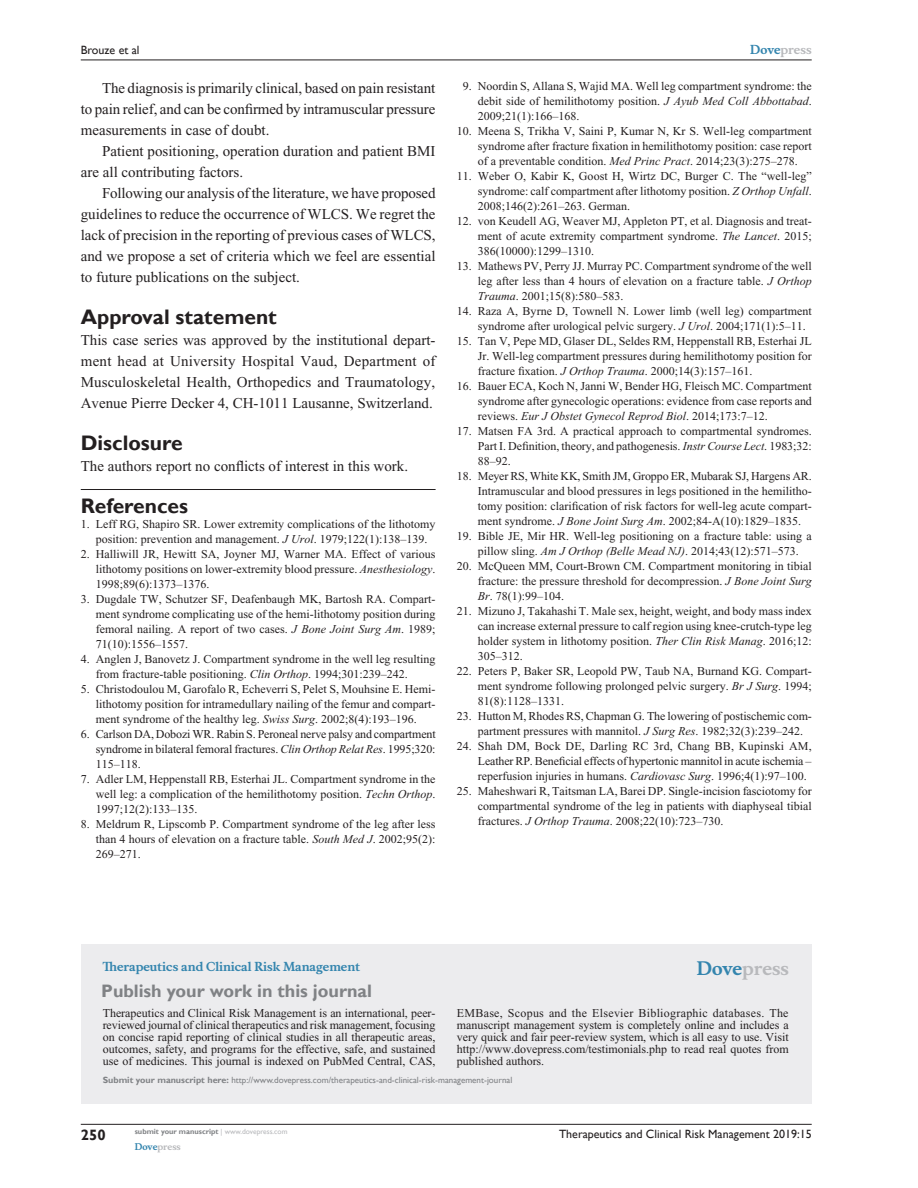
<style>
.page{position:relative;width:918px;height:1188px;background:#fff}
.page>*{position:absolute;margin:0;border:0;box-sizing:border-box;transform-origin:0 0}
.RefH{font:700 21px "Gill Sans";color:#231f20}
.t1{font:700 18px "Gill Sans";color:#808285}
.t2{font:700 18px "Musee";color:#b8b9bc}
.Tx{font:15px/21px "Times New Roman";color:#231f20;text-align:justify}
.TxF{font:15px/21px "Times New Roman";color:#231f20;text-align:justify}
.t3{font:700 15px "Gill Sans";color:#231f20}
.RefNL2{font:12px/15px "Times New Roman";color:#231f20;text-align:justify}
.RefNL1{font:12px/15px "Times New Roman";color:#231f20;text-align:justify}
.t4{font:12px "Gill Sans";color:#231f20}
.t5{font:700 12px "Musee";color:#3485ae}
.t6{font:700 12px "Musee";color:#b8b9bc}
.t7{font:9px "Gill Sans";color:#808285}
.t8{font:700 9px "Musee";color:#b8b9bc}
.t9{font:700 7.5px "Gill Sans";color:#808285}
.s1{font-style:italic}
.s2{color:#3485ae}
.s3{font-weight:700}
.s4{font-weight:400;color:#b8b9bc}
</style>
<div class="page">
<div style="left:81px;top:944px;width:731px;height:159px;background:#ececee"></div>
<hr style="left:81px;top:1124px;width:731px;height:1px;background:#231f20">
<hr style="left:81px;top:60px;width:731px;height:1px;background:#231f20">
<hr style="left:81px;top:489px;width:355px;height:1px;background:#231f20">
<p class="t4" style="left:81px;top:43px;width:60px">Brouze et al</p>
<p class="Tx" style="left:81px;top:77px;width:356px;text-indent:21px">The diagnosis is primarily clinical, based on pain resistant to pain relief, and can be confirmed by intramuscular pressure measurements in case of doubt.</p>
<p class="Tx" style="left:81px;top:140px;width:356px;text-indent:21px">Patient positioning, operation duration and patient BMI are all contributing factors.</p>
<p class="Tx" style="left:81px;top:182px;width:356px;text-indent:21px">Following our analysis of the literature, we have proposed guidelines to reduce the occurrence of WLCS. We regret the lack of precision in the reporting of previous cases of WLCS, and we propose a set of criteria which we feel are essential to future publications on the subject.</p>
<h1 class="RefH" style="left:81px;top:304px;width:198px">Approval statement</h1>
<p class="TxF" style="left:81px;top:329px;width:356px">This case series was approved by the institutional depart&shy;ment head at University Hospital Vaud, Department of Musculoskeletal Health, Orthopedics and Traumatology, Avenue Pierre Decker 4, CH-1011 Lausanne, Switzerland.</p>
<h1 class="RefH" style="left:81px;top:430px;width:103px">Disclosure</h1>
<p class="TxF" style="left:81px;top:455px;width:329px">The authors report no conflicts of interest in this work.</p>
<p class="RefH" style="left:81px;top:493px;width:109px">References</p>
<p class="RefNL1" style="left:81px;top:516px;width:356px;text-align:center">1. Leff RG, Shapiro SR. Lower extremity complications of the lithotomy position: prevention and management. <span class="s1">J Urol</span>. 1979;122(1):138–139.</p>
<p class="RefNL1" style="left:96px;top:546px;width:341px;text-indent:-15px">2. Halliwill JR, Hewitt SA, Joyner MJ, Warner MA. Effect of various lithotomy positions on lower-extremity blood pressure. <span class="s1">Anesthesiology</span>.<br>1998;89(6):1373–1376.</p>
<p class="RefNL1" style="left:96px;top:591px;width:341px;text-indent:-15px">3. Dugdale TW, Schutzer SF, Deafenbaugh MK, Bartosh RA. Compart&shy;ment syndrome complicating use of the hemi-lithotomy position during femoral nailing. A report of two cases. <span class="s1">J Bone Joint Surg Am</span>. 1989; 71(10):1556–1557.</p>
<p class="RefNL1" style="left:96px;top:651px;width:341px;text-indent:-15px">4. Anglen J, Banovetz J. Compartment syndrome in the well leg resulting from fracture-table positioning. <span class="s1">Clin Orthop</span>. 1994;301:239–242.</p>
<p class="RefNL1" style="left:96px;top:681px;width:341px;text-indent:-15px">5. Christodoulou M, Garofalo R, Echeverri S, Pelet S, Mouhsine E. Hemi&shy;lithotomy position for intramedullary nailing of the femur and compart&shy;ment syndrome of the healthy leg. <span class="s1">Swiss Surg</span>. 2002;8(4):193–196.</p>
<p class="RefNL1" style="left:96px;top:726px;width:341px;text-indent:-15px">6. Carlson DA, Dobozi WR. Rabin S. Peroneal nerve palsy and compartment syndrome in bilateral femoral fractures. <span class="s1">Clin Orthop Relat Res</span>. 1995;320:<br>115–118.</p>
<p class="RefNL1" style="left:96px;top:771px;width:341px;text-indent:-15px">7. Adler LM, Heppenstall RB, Esterhai JL. Compartment syndrome in the well leg: a complication of the hemilithotomy position. <span class="s1">Techn Orthop</span>.<br>1997;12(2):133–135.</p>
<p class="RefNL1" style="left:96px;top:816px;width:341px;text-indent:-15px">8. Meldrum R, Lipscomb P. Compartment syndrome of the leg after less than 4 hours of elevation on a fracture table. <span class="s1">South Med J</span>. 2002;95(2):<br>269–271.</p>
<p class="t6" style="left:750px;top:43px;width:63px"><span class="s2">Dove</span>press</p>
<p class="RefNL2" style="left:478px;top:79px;width:335px;text-indent:-15px">9. Noordin S, Allana S, Wajid MA. Well leg compartment syndrome: the debit side of hemilithotomy position. <span class="s1">J Ayub Med Coll Abbottabad</span>.<br>2009;21(1):166–168.</p>
<p class="RefNL2" style="left:478px;top:124px;width:335px;text-indent:-21px">10. Meena S, Trikha V, Saini P, Kumar N, Kr S. Well-leg compartment syndrome after fracture fixation in hemilithotomy position: case report of a preventable condition. <span class="s1">Med Princ Pract</span>. 2014;23(3):275–278.</p>
<p class="RefNL2" style="left:478px;top:169px;width:335px;text-indent:-21px">11. Weber O, Kabir K, Goost H, Wirtz DC, Burger C. The “well-leg” syndrome: calf compartment after lithotomy position. <span class="s1">Z Orthop Unfall</span>.<br>2008;146(2):261–263. German.</p>
<p class="RefNL2" style="left:478px;top:214px;width:335px;text-indent:-21px">12. von Keudell AG, Weaver MJ, Appleton PT, et al. Diagnosis and treat&shy;ment of acute extremity compartment syndrome. <span class="s1">The Lancet</span>. 2015; 386(10000):1299–1310.</p>
<p class="RefNL2" style="left:478px;top:259px;width:335px;text-indent:-21px">13. Mathews PV, Perry JJ. Murray PC. Compartment syndrome of the well leg after less than 4 hours of elevation on a fracture table. <span class="s1">J Orthop Trauma</span>. 2001;15(8):580–583.</p>
<p class="RefNL2" style="left:478px;top:304px;width:335px;text-indent:-21px">14. Raza A, Byrne D, Townell N. Lower limb (well leg) compartment syndrome after urological pelvic surgery. <span class="s1">J Urol</span>. 2004;171(1):5–11.</p>
<p class="RefNL2" style="left:478px;top:334px;width:335px;text-indent:-21px">15. Tan V, Pepe MD, Glaser DL, Seldes RM, Heppenstall RB, Esterhai JL Jr. Well-leg compartment pressures during hemilithotomy position for fracture fixation. <span class="s1">J Orthop Trauma</span>. 2000;14(3):157–161.</p>
<p class="RefNL2" style="left:478px;top:379px;width:336px;text-indent:-21px">16. Bauer ECA, Koch N, Janni W, Bender HG, Fleisch MC. Compartment syndrome after gynecologic operations: evidence from case reports and reviews. <span class="s1">Eur J Obstet Gynecol Reprod Biol</span>. 2014;173:7–12.</p>
<p class="RefNL2" style="left:478px;top:424px;width:335px;text-indent:-21px">17. Matsen FA 3rd. A practical approach to compartmental syndromes.<br>Part I. Definition, theory, and pathogenesis. <span class="s1">Instr Course Lect</span>. 1983;32:<br>88–92.</p>
<p class="RefNL2" style="left:478px;top:469px;width:335px;text-indent:-21px">18. Meyer RS, White KK, Smith JM, Groppo ER, Mubarak SJ, Hargens AR.<br>Intramuscular and blood pressures in legs positioned in the hemilitho&shy;tomy position: clarification of risk factors for well-leg acute compart&shy;ment syndrome. <span class="s1">J Bone Joint Surg Am</span>. 2002;84-A(10):1829–1835.</p>
<p class="RefNL2" style="left:478px;top:529px;width:335px;text-indent:-21px">19. Bible JE, Mir HR. Well-leg positioning on a fracture table: using a pillow sling. <span class="s1">Am J Orthop (Belle Mead NJ)</span>. 2014;43(12):571–573.</p>
<p class="RefNL2" style="left:478px;top:559px;width:335px;text-indent:-21px">20. McQueen MM, Court-Brown CM. Compartment monitoring in tibial fracture: the pressure threshold for decompression. <span class="s1">J Bone Joint Surg Br</span>. 78(1):99–104.</p>
<p class="RefNL2" style="left:478px;top:604px;width:335px;text-indent:-21px">21. Mizuno J, Takahashi T. Male sex, height, weight, and body mass index can increase external pressure to calf region using knee-crutch-type leg holder system in lithotomy position. <span class="s1">Ther Clin Risk Manag</span>. 2016;12:<br>305–312.</p>
<p class="RefNL2" style="left:478px;top:664px;width:335px;text-indent:-21px">22. Peters P, Baker SR, Leopold PW, Taub NA, Burnand KG. Compart&shy;ment syndrome following prolonged pelvic surgery. <span class="s1">Br J Surg</span>. 1994; 81(8):1128–1331.</p>
<p class="RefNL2" style="left:478px;top:709px;width:335px;text-indent:-21px">23. Hutton M, Rhodes RS, Chapman G. The lowering of postischemic com&shy;partment pressures with mannitol. <span class="s1">J Surg Res</span>. 1982;32(3):239–242.</p>
<p class="RefNL2" style="left:478px;top:739px;width:335px;text-indent:-21px">24. Shah DM, Bock DE, Darling RC 3rd, Chang BB, Kupinski AM, Leather RP. Beneficial effects of hypertonic mannitol in acute ischemia – reperfusion injuries in humans. <span class="s1">Cardiovasc Surg</span>. 1996;4(1):97–100.</p>
<p class="RefNL2" style="left:478px;top:784px;width:335px;text-indent:-21px">25. Maheshwari R, Taitsman LA, Barei DP. Single-incision fasciotomy for compartmental syndrome of the leg in patients with diaphyseal tibial fractures. <span class="s1">J Orthop Trauma</span>. 2008;22(10):723–730.</p>
<p class="t5" style="left:103px;top:959px;width:259px">Therapeutics and Clinical Risk Management</p>
<h2 class="t1" style="left:101px;top:980px;width:272px">Publish your work in this journal</h2>
<h2 class="t2" style="left:697px;top:958px;width:94px"><span class="s2">Dove</span>press</h2>
<p class="RefNL2" style="left:103px;top:1007px;width:334px;line-height:12px">Therapeutics and Clinical Risk Management is an international, peer&shy;reviewed journal of clinical therapeutics and risk management, focusing on concise rapid reporting of clinical studies in all therapeutic areas, outcomes, safety, and programs for the effective, safe, and sustained use of medicines. This journal is indexed on PubMed Central, CAS,</p>
<p class="RefNL2" style="left:457px;top:1007px;width:333px;line-height:12px">EMBase, Scopus and the Elsevier Bibliographic databases. The manuscript management system is completely online and includes a very quick and fair peer-review system, which is all easy to use. Visit http://www.dovepress.com/testimonials.php to read real quotes from published authors.</p>
<p class="t7" style="left:103px;top:1075px;width:411px"><span class="s3">Submit your manuscript here:</span> http://www.dovepress.com/therapeutics-and-clinical-risk-management-journal</p>
<p class="t3" style="left:81px;top:1126px;width:26px">250</p>
<p class="t9" style="left:135px;top:1127px;width:154px">submit your manuscript <span class="s4">| www.dovepress.com</span></p>
<p class="t8" style="left:135px;top:1141px;width:48px"><span class="s2">Dove</span>press</p>
<p class="t4" style="left:559px;top:1127px;width:254px">Therapeutics and Clinical Risk Management 2019:15</p>
</div>
